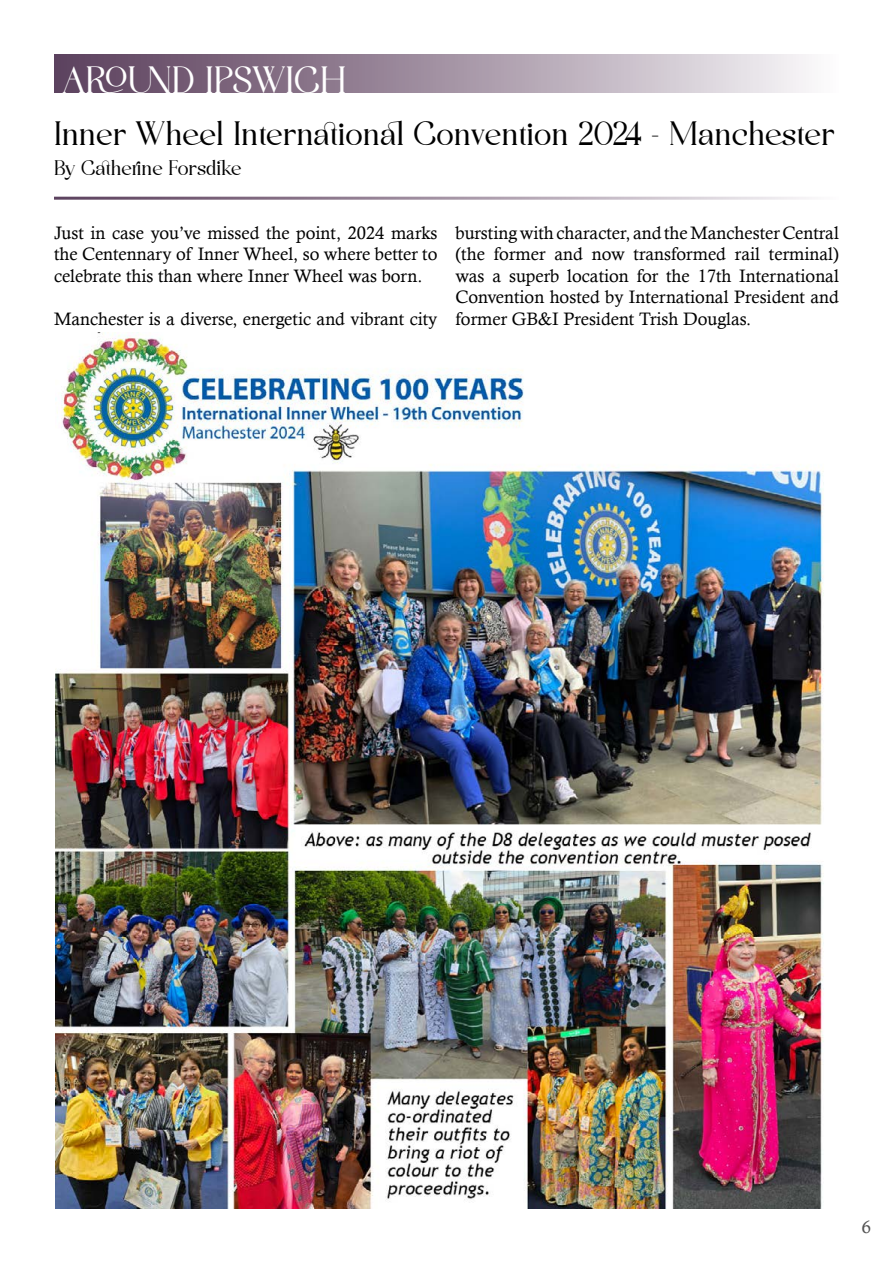
<style>
.page{position:relative;width:893px;height:1263px;background:#fff}
.page>*{position:absolute;margin:0;border:0;box-sizing:border-box;transform-origin:0 0}
.t1{font:27px "agright";color:#fff}
.t2{font:24px "agright";color:#000}
.t3{font:18px/21.6px "Calisto";color:#000;text-align:justify}
.t4{font:18px "Calisto";color:#545454}
.t5{font:15px "agright";color:#000}
</style>
<div class="page">
<div style="left:54px;top:54px;width:785px;height:38px;background:linear-gradient(to right,#573957,#f7f5f8)"></div>
<img style="left:55px;top:332px;width:769px;height:877px">
<h1 class="t1" style="left:63px;top:68px;width:285px">AROUND IPSWICH</h1>
<h2 class="t2" style="left:54px;top:123px;width:782px">Inner Wheel International Convention 2024 - Manchester</h2>
<p class="t5" style="left:54px;top:161px;width:189px">By Catherine Forsdike</p>
<p class="t3" style="left:54px;top:221px;width:385px">Just in case you’ve missed the point, 2024 marks the Centennary of Inner Wheel, so where better to celebrate this than where Inner Wheel was born.</p>
<p class="t3" style="left:54px;top:308px;width:385px">Manchester is a diverse, energetic and vibrant city</p>
<p class="t3" style="left:455px;top:221px;width:385px">bursting with character, and the Manchester Central (the former and now transformed rail terminal) was a superb location for the 17th International Convention hosted by International President and former GB&amp;I President Trish Douglas.</p>
<p class="t4" style="left:862px;top:1216px;width:11px">6</p>
</div>
